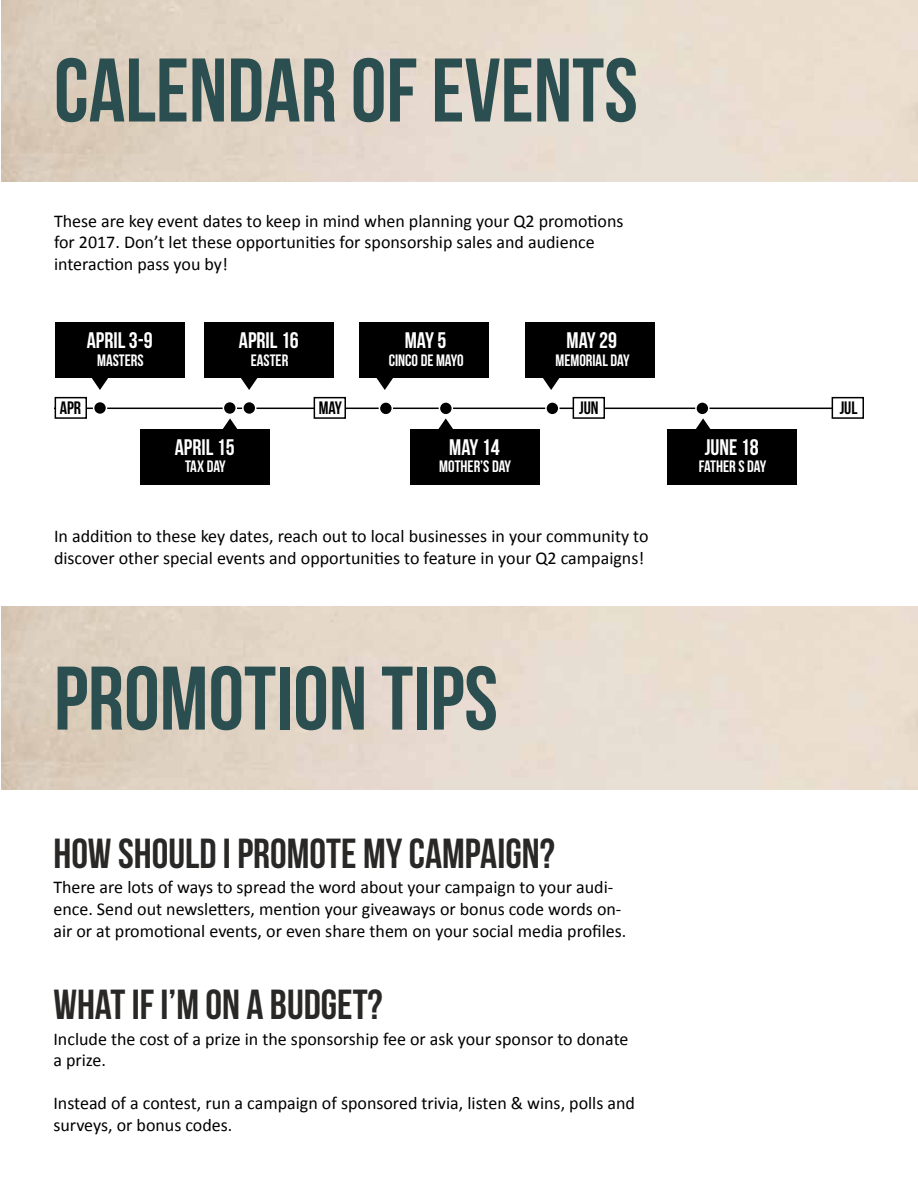
<style>
.page{position:relative;width:918px;height:1188px;background:#fff}
.page>*{position:absolute;margin:0;border:0;box-sizing:border-box;transform-origin:0 0}
.t1{font:90px "Bebas Neue";color:#2b4f50}
.t2{font:42px "Bebas Neue";color:#292827}
.t3{font:22.5px "Bebas Neue";color:#fff}
.t4{font:18px/21.6px "Calibri";color:#000}
.t5{font:18px/21.6px "Calibri";color:#010000}
.t6{font:18px "Bebas Neue";color:#000}
.t7{font:16.5px "Bebas Neue";color:#fff}
</style>
<div class="page">
<hr style="left:54px;top:408px;width:810px;height:1px;background:#000">
<div style="left:94px;top:402px;width:12px;height:12px;background:#000;border-radius:50%"></div>
<div style="left:93px;top:401px;width:14px;height:14px;border:2px solid #fff;border-radius:50%"></div>
<div style="left:223px;top:402px;width:13px;height:12px;background:#000;border-radius:50%"></div>
<div style="left:223px;top:401px;width:14px;height:14px;border:2px solid #fff;border-radius:50%"></div>
<div style="left:243px;top:402px;width:13px;height:12px;background:#000;border-radius:50%"></div>
<div style="left:242px;top:401px;width:14px;height:14px;border:2px solid #fff;border-radius:50%"></div>
<div style="left:55px;top:398px;width:31px;height:20px;background:#fff"></div>
<div style="left:55px;top:397px;width:32px;height:22px;border:2px solid #000"></div>
<div style="left:314px;top:398px;width:31px;height:20px;background:#fff"></div>
<div style="left:314px;top:397px;width:32px;height:22px;border:2px solid #000"></div>
<div style="left:573px;top:398px;width:31px;height:20px;background:#fff"></div>
<div style="left:573px;top:397px;width:32px;height:22px;border:2px solid #000"></div>
<div style="left:832px;top:398px;width:31px;height:20px;background:#fff"></div>
<div style="left:832px;top:397px;width:32px;height:22px;border:2px solid #000"></div>
<div style="left:379px;top:402px;width:13px;height:13px;background:#000;border-radius:50%"></div>
<div style="left:379px;top:401px;width:14px;height:15px;border:2px solid #fff;border-radius:50%"></div>
<div style="left:439px;top:402px;width:13px;height:13px;background:#000;border-radius:50%"></div>
<div style="left:439px;top:401px;width:14px;height:15px;border:2px solid #fff;border-radius:50%"></div>
<div style="left:546px;top:402px;width:13px;height:13px;background:#000;border-radius:50%"></div>
<div style="left:545px;top:401px;width:15px;height:15px;border:2px solid #fff;border-radius:50%"></div>
<div style="left:696px;top:402px;width:13px;height:13px;background:#000;border-radius:50%"></div>
<div style="left:695px;top:401px;width:15px;height:15px;border:2px solid #fff;border-radius:50%"></div>
<div style="left:55px;top:323px;width:130px;height:55px;background:#000"></div>
<div style="left:204px;top:323px;width:130px;height:55px;background:#000"></div>
<div style="left:359px;top:323px;width:130px;height:55px;background:#000"></div>
<div style="left:525px;top:323px;width:130px;height:55px;background:#000"></div>
<svg style="left:91px;top:378px;width:17px;height:12px"></svg>
<svg style="left:241px;top:378px;width:17px;height:12px"></svg>
<svg style="left:376px;top:378px;width:17px;height:12px"></svg>
<svg style="left:543px;top:378px;width:17px;height:12px"></svg>
<div style="left:140px;top:430px;width:130px;height:55px;background:#000"></div>
<div style="left:410px;top:430px;width:129px;height:55px;background:#000"></div>
<div style="left:667px;top:430px;width:130px;height:55px;background:#000"></div>
<svg style="left:222px;top:418px;width:16px;height:12px"></svg>
<svg style="left:437px;top:418px;width:17px;height:12px"></svg>
<svg style="left:695px;top:418px;width:17px;height:12px"></svg>
<h1 class="t1" style="left:54px;top:41px;width:585px">CALENDAR OF EVENTS</h1>
<p class="t5" style="left:54px;top:210px;width:571px">These are key event dates to keep in mind when planning your Q2 promotions for 2017. Don’t let these opportunities for sponsorship sales and audience interaction pass you by!</p>
<p class="t3" style="left:87px;top:328px;width:67px">APRIL 3-9</p>
<p class="t3" style="left:239px;top:328px;width:61px">APRIL 16</p>
<p class="t3" style="left:405px;top:328px;width:43px">MAY 5</p>
<p class="t3" style="left:567px;top:328px;width:52px">MAY 29</p>
<p class="t7" style="left:97px;top:351px;width:48px">MASTERS</p>
<p class="t7" style="left:251px;top:351px;width:39px">EASTER</p>
<p class="t7" style="left:389px;top:351px;width:77px">CINCO DE MAYO</p>
<p class="t7" style="left:555px;top:351px;width:76px">MEMORIAL DAY</p>
<p class="t6" style="left:60px;top:398px;width:23px">APR</p>
<p class="t6" style="left:319px;top:398px;width:25px">MAY</p>
<p class="t6" style="left:579px;top:398px;width:21px">JUN</p>
<p class="t6" style="left:840px;top:398px;width:19px">JUL</p>
<p class="t3" style="left:175px;top:435px;width:61px">APRIL 15</p>
<p class="t3" style="left:449px;top:435px;width:52px">MAY 14</p>
<p class="t3" style="left:705px;top:435px;width:55px">JUNE 18</p>
<p class="t7" style="left:185px;top:458px;width:42px">TAX DAY</p>
<p class="t7" style="left:439px;top:458px;width:73px">MOTHER’S DAY</p>
<p class="t7" style="left:699px;top:458px;width:69px">FATHER S DAY</p>
<p class="t5" style="left:54px;top:525px;width:596px">In addition to these key dates, reach out to local businesses in your community to discover other special events and opportunities to feature in your Q2 campaigns!</p>
<h1 class="t1" style="left:54px;top:649px;width:445px">PROMOTION TIPS</h1>
<h2 class="t2" style="left:53px;top:831px;width:503px">HOW SHOULD I PROMOTE MY CAMPAIGN?</h2>
<p class="t4" style="left:53px;top:877px;width:575px">There are lots of ways to spread the word about your campaign to your audi&shy;ence. Send out newsletters, mention your giveaways or bonus code words on&shy;air or at promotional events, or even share them on your social media profiles.</p>
<h2 class="t2" style="left:53px;top:982px;width:331px">WHAT IF I’M ON A BUDGET?</h2>
<p class="t4" style="left:53px;top:1028px;width:577px">Include the cost of a prize in the sponsorship fee or ask your sponsor to donate a prize.</p>
<p class="t4" style="left:53px;top:1093px;width:583px">Instead of a contest, run a campaign of sponsored trivia, listen &amp; wins, polls and surveys, or bonus codes.</p>
</div>
